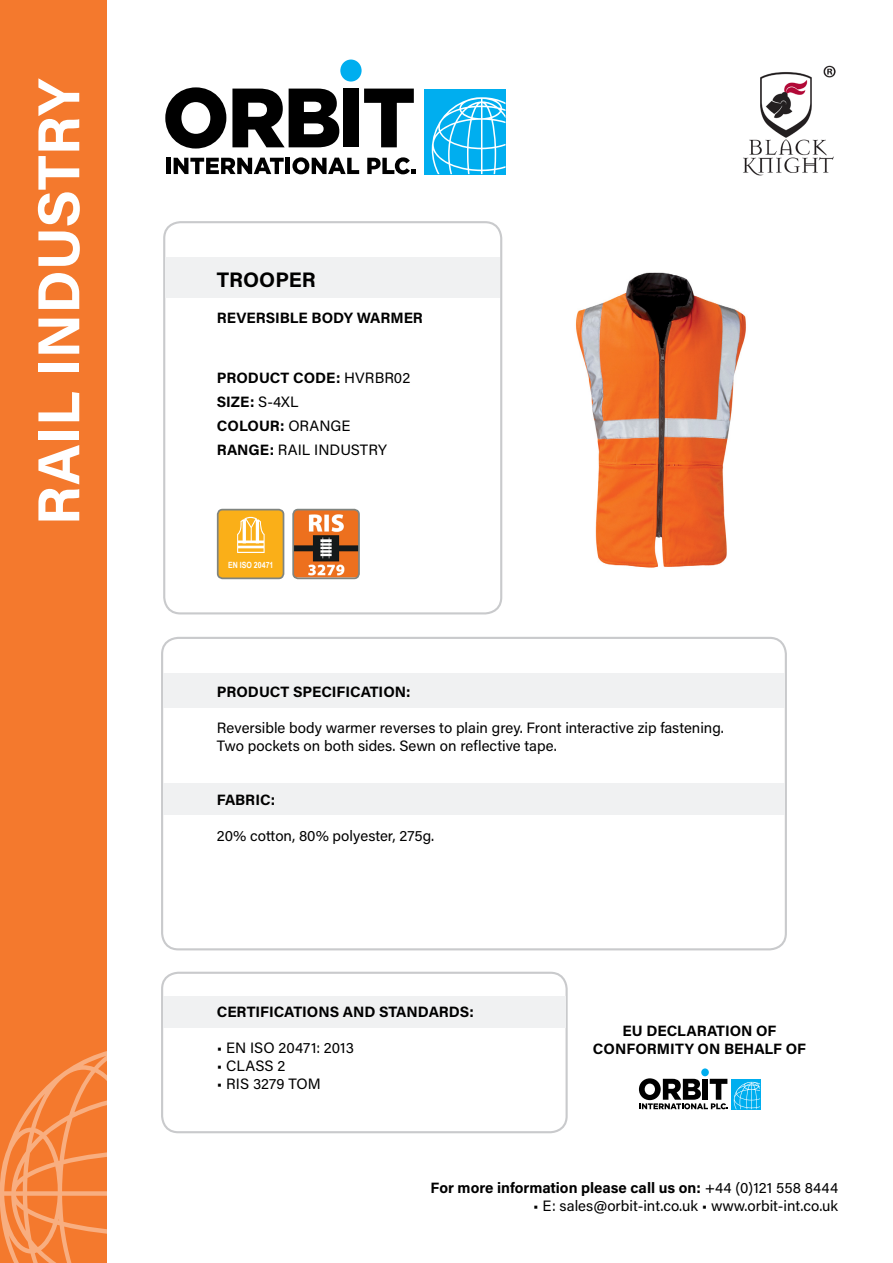
<style>
.page{position:relative;width:893px;height:1263px;background:#fff}
.page>*{position:absolute;margin:0;border:0;box-sizing:border-box;transform-origin:0 0}
.t1{font:700 59.25px "Acumin Pro";color:#fff}
.t2{font:700 21px "Acumin Pro";color:#000}
.t3{font:15px/18px "Acumin Pro";color:#000}
.t4{font:700 15px/18px "Acumin Pro";color:#000;text-align:center}
.t5{font:700 8.55px "Arial Narrow";color:#fff}
.s1{font-weight:400}
.s2{font-weight:700}
</style>
<div class="page">
<div style="left:161px;top:972px;width:407px;height:161px;border:2px solid #c9cacc;border-radius:16px"></div>
<div style="left:163px;top:221px;width:339px;height:393px;border:2px solid #c9cacc;border-radius:16px"></div>
<img style="left:575px;top:272px;width:171px;height:296px">
<div style="left:424px;top:89px;width:81px;height:85px;background:#00aeef"></div>
<svg style="left:165px;top:87px;width:61px;height:62px"></svg>
<svg style="left:232px;top:89px;width:107px;height:58px"></svg>
<div style="left:343px;top:89px;width:16px;height:58px;background:#000"></div>
<svg style="left:364px;top:89px;width:50px;height:58px"></svg>
<div style="left:340px;top:60px;width:22px;height:22px;background:#00aeef;border-radius:50%"></div>
<div style="left:166px;top:158px;width:5px;height:16px;background:#000"></div>
<svg style="left:174px;top:158px;width:110px;height:16px"></svg>
<hr style="left:286px;top:158px;width:4px;height:16px;background:#000">
<svg style="left:292px;top:157px;width:67px;height:17px"></svg>
<svg style="left:367px;top:157px;width:49px;height:17px"></svg>
<svg style="left:432px;top:97px;width:73px;height:77px"></svg>
<div style="left:161px;top:637px;width:626px;height:313px;border:2px solid #c9cacc;border-radius:16px"></div>
<div style="left:165px;top:257px;width:335px;height:41px;background:#f0f1f2"></div>
<div style="left:163px;top:674px;width:622px;height:34px;background:#f0f1f2"></div>
<div style="left:163px;top:996px;width:403px;height:32px;background:#f0f1f2"></div>
<div style="left:163px;top:783px;width:622px;height:32px;background:#f0f1f2"></div>
<div style="left:218px;top:510px;width:65px;height:68px;background:#faaf18;border-radius:5px"></div>
<div style="left:217px;top:509px;width:67px;height:70px;border:2px solid #7f8480;border-radius:5px"></div>
<svg style="left:237px;top:516px;width:28px;height:37px"></svg>
<img style="left:295px;top:512px;width:62px;height:64px">
<div style="left:292px;top:509px;width:68px;height:70px;border:2px solid #7f8480;border-radius:5px"></div>
<div style="left:731px;top:1079px;width:29px;height:30px;background:#00aeef"></div>
<div style="left:701px;top:1068px;width:8px;height:8px;background:#00aeef;border-radius:50%"></div>
<svg style="left:639px;top:1078px;width:89px;height:31px"></svg>
<svg style="left:734px;top:1082px;width:26px;height:27px"></svg>
<div style="left:0;top:0;width:106px;height:1263px;background:#f4792d"></div>
<svg style="left:0;top:1051px;width:106px;height:212px"></svg>
<img style="left:743px;top:65px;width:93px;height:111px">
<p class="t1" style="left:17px;top:525px;width:449px;rotate:-90deg">RAIL INDUSTRY</p>
<p class="t2" style="left:217px;top:264px;width:100px">TROOPER</p>
<p class="t4" style="left:217px;top:308px;width:207px">REVERSIBLE BODY WARMER</p>
<p class="t4" style="left:217px;top:368px;width:195px">PRODUCT CODE: <span class="s1">HVRBR02</span></p>
<p class="t4" style="left:217px;top:392px;width:83px">SIZE: <span class="s1">S-4XL</span></p>
<p class="t4" style="left:217px;top:416px;width:135px">COLOUR: <span class="s1">ORANGE</span></p>
<p class="t3" style="left:217px;top:440px;width:172px"><span class="s2">RANGE:</span> RAIL INDUSTRY</p>
<p class="t5" style="left:228px;top:559px;width:47px">EN ISO 20471</p>
<p class="t4" style="left:217px;top:682px;width:195px">PRODUCT SPECIFICATION:</p>
<p class="t3" style="left:217px;top:719px;width:508px">Reversible body warmer reverses to plain grey. Front interactive zip fastening.<br>Two pockets on both sides. Sewn on reflective tape.</p>
<p class="t4" style="left:217px;top:790px;width:60px">FABRIC:</p>
<p class="t3" style="left:217px;top:827px;width:219px">20% cotton, 80% polyester, 275g.</p>
<p class="t4" style="left:217px;top:1002px;width:259px">CERTIFICATIONS AND STANDARDS:</p>
<p class="t3" style="left:217px;top:1038px;width:139px">• EN ISO 20471: 2013</p>
<p class="t3" style="left:217px;top:1056px;width:70px">• CLASS 2</p>
<p class="t3" style="left:217px;top:1074px;width:105px">• RIS 3279 TOM</p>
<p class="t4" style="left:593px;top:1021px;width:215px">EU DECLARATION OF<br>CONFORMITY ON BEHALF OF</p>
<p class="t4" style="left:431px;top:1178px;width:409px">For more information please call us on: <span class="s1">+44 (0)121 558 8444</span></p>
<p class="t3" style="left:533px;top:1196px;width:307px">• E: sales@orbit-int.co.uk • www.orbit-int.co.uk</p>
</div>
